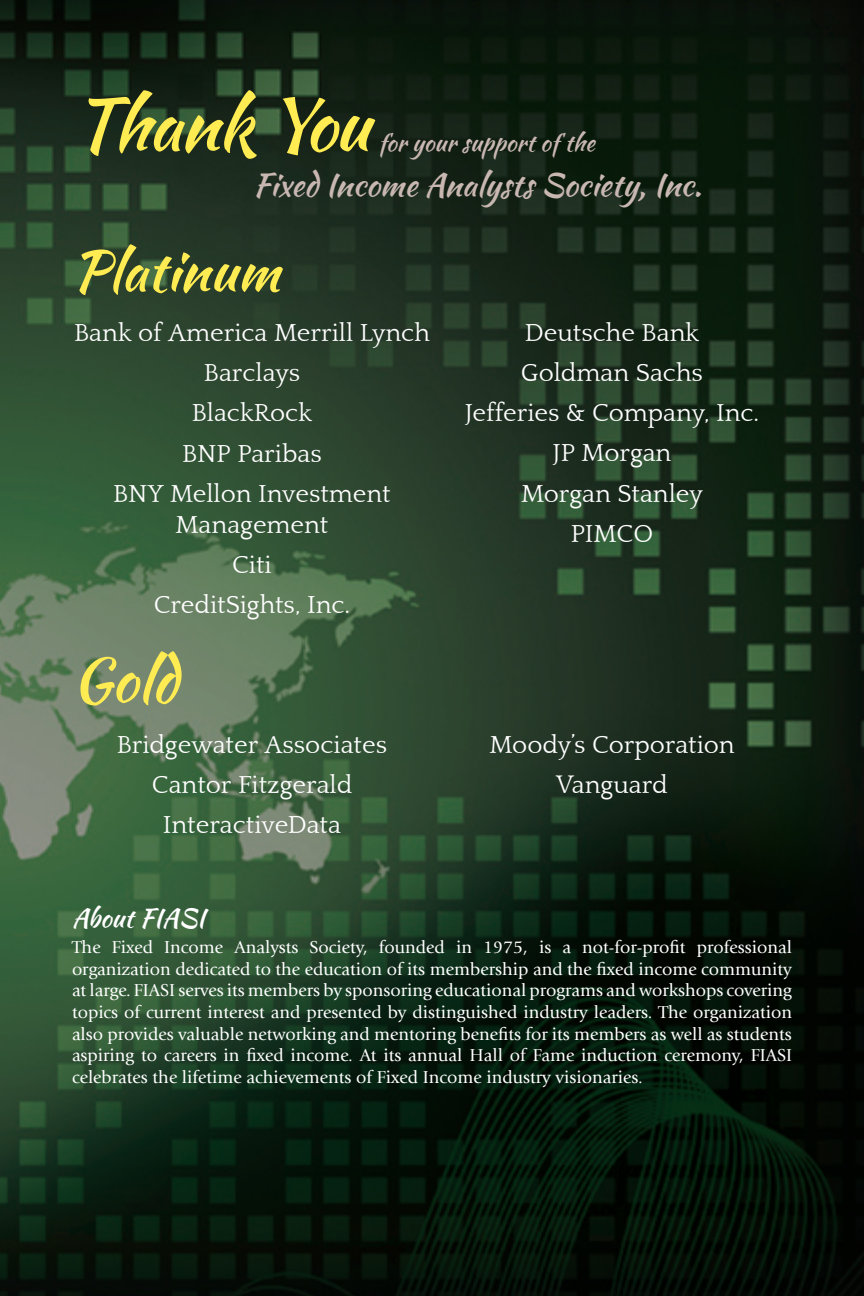
<style>
.page{position:relative;width:864px;height:1296px;background:#fff}
.page>*{position:absolute;margin:0;border:0;box-sizing:border-box;transform-origin:0 0}
.t1{font:72px "Kaushan Script";letter-spacing:-.025em;color:#ffeb52}
.t2{font:60px "Kaushan Script";color:#ffeb52}
.t3{font:56px "Kaushan Script";color:#ffeb52}
.t4{font:32px "Kaushan Script";color:#c9b7b2}
.t5{font:26px/40.2px "Quattrocento";color:#fff;text-align:center}
.t6{font:26px "Kaushan Script";color:#fff}
.t7{font:24px "Kaushan Script";color:#c9b7b2}
.t8{font:18px/21.6px "Giovanni";color:#fff;text-align:justify}
</style>
<div class="page">
<img style="left:0;top:0;width:864px;height:1296px">
<h1 class="t1" style="left:73px;top:72px;width:298px">Thank You</h1>
<h3 class="t7" style="left:378px;top:125px;width:218px">for your support of the</h3>
<h3 class="t4" style="left:253px;top:162px;width:450px">Fixed Income Analysts Society, Inc.</h3>
<h3 class="t3" style="left:72px;top:230px;width:209px">Platinum</h3>
<h3 class="t5" style="left:74px;top:313px;width:357px">Bank of America Merrill Lynch<br>Barclays<br>BlackRock<br>BNP Paribas<br>BNY Mellon Investment</h3>
<h3 class="t5" style="left:154px;top:505px;width:198px">Management<br>Citi<br>CreditSights, Inc.</h3>
<h3 class="t5" style="left:465px;top:313px;width:296px">Deutsche Bank<br>Goldman Sachs<br>Jefferies &amp; Company, Inc.<br>JP Morgan<br>Morgan Stanley<br>PIMCO</h3>
<h2 class="t2" style="left:72px;top:636px;width:107px">Gold</h2>
<h3 class="t5" style="left:117px;top:725px;width:272px">Bridgewater Associates<br>Cantor Fitzgerald<br>InteractiveData</h3>
<h3 class="t5" style="left:489px;top:725px;width:247px">Moody’s Corporation<br>Vanguard</h3>
<h3 class="t6" style="left:72px;top:899px;width:135px">About FIASI</h3>
<p class="t8" style="left:72px;top:937px;width:722px">The Fixed Income Analysts Society, founded in 1975, is a not-for-profit professional organization dedicated to the education of its membership and the fixed income community at large. FIASI serves its members by sponsoring educational programs and workshops covering topics of current interest and presented by distinguished industry leaders. The organization also provides valuable networking and mentoring benefits for its members as well as students aspiring to careers in fixed income. At its annual Hall of Fame induction ceremony, FIASI celebrates the lifetime achievements of Fixed Income industry visionaries.</p>
</div>
